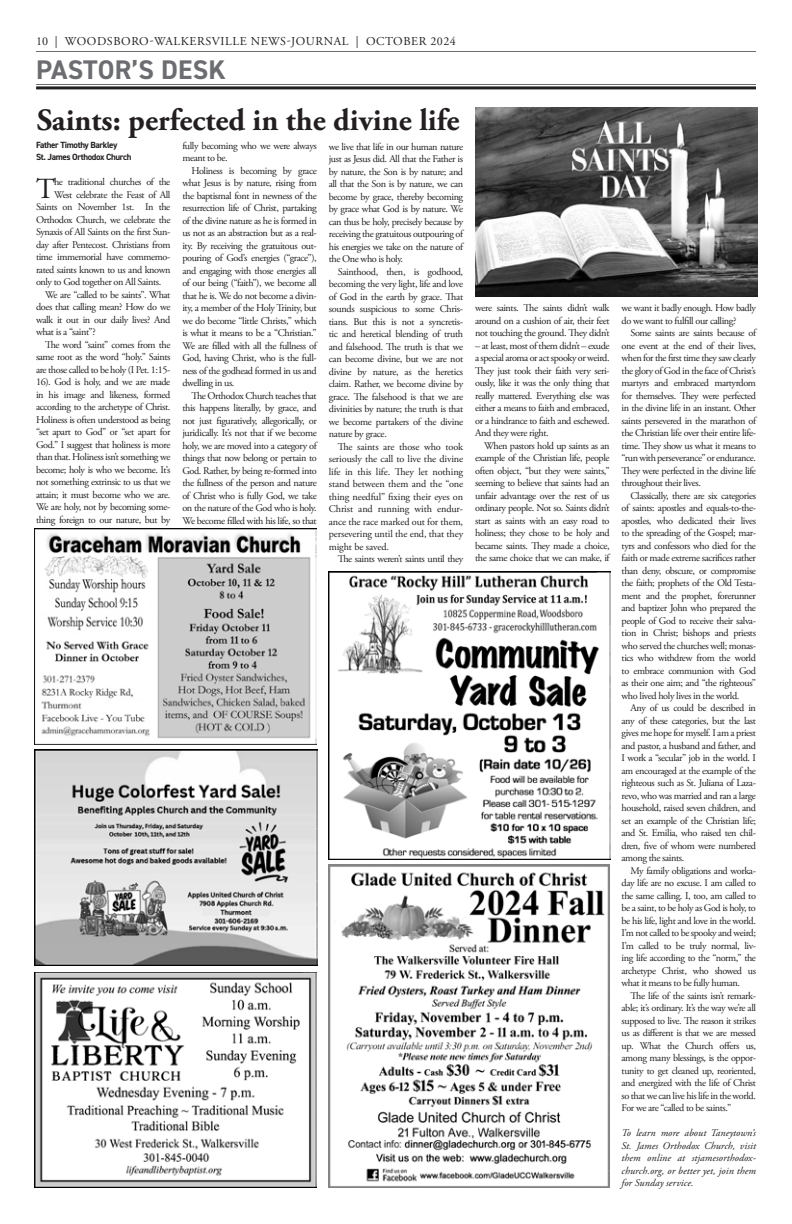
<style>
.page{position:relative;width:792px;height:1224px;background:#fff}
.page>*{position:absolute;margin:0;border:0;box-sizing:border-box;transform-origin:0 0}
.t1{font:700 31px "Adobe Garamond Pro";color:#231f20}
._1st_paragraph{font:29.1px "Adobe Garamond Pro";color:#231f20}
.t2{font:700 27px "DIN2014";letter-spacing:.01em;color:#6c6d70}
.t3{font:12px "Adobe Garamond Pro";letter-spacing:.05em;color:#231f20}
.body{font:10.2px/12.5px "Adobe Garamond Pro";letter-spacing:-.04em;color:#231f20;text-align:justify}
._1st_paragraph-2{font:10.2px "Adobe Garamond Pro";letter-spacing:-.04em;color:#231f20}
.End_of_paragraph{font:italic 10.2px/12.5px "Adobe Garamond Pro";letter-spacing:.01em;color:#231f20;text-align:justify}
.author{font:700 9px/12px "DIN2014";letter-spacing:-.04em;color:#231f20}
</style>
<div class="page">
<hr style="left:36px;top:51px;width:720px;height:1px;background:#6c6d70">
<hr style="left:36px;top:84px;width:720px;height:1px;background:#6c6d70">
<hr style="left:36px;top:86px;width:720px;height:3px;background:#231f20">
<img style="left:35px;top:972px;width:282px;height:215px">
<img style="left:35px;top:750px;width:282px;height:216px">
<img style="left:329px;top:864px;width:281px;height:324px">
<img style="left:329px;top:571px;width:282px;height:288px">
<img style="left:476px;top:108px;width:282px;height:189px">
<img style="left:35px;top:528px;width:282px;height:216px">
<p class="t3" style="left:36px;top:34px;width:421px">10 | WOODSBORO-WALKERSVILLE NEWS-JOURNAL | OCTOBER 2024</p>
<p class="t2" style="left:36px;top:52px;width:191px">PASTOR’S DESK</p>
<p class="t1" style="left:37px;top:102px;width:424px">Saints: perfected in the divine life</p>
<p class="author" style="left:36px;top:139px;width:97px">Father Timothy Barkley<br>St. James Orthodox Church</p>
<p class="_1st_paragraph" style="left:36px;top:171px;width:21px">T</p>
<p class="_1st_paragraph-2" style="left:54px;top:176px;width:118px">he traditional churches of the</p>
<p class="body" style="left:182px;top:140px;width:136px">fully becoming who we were always meant to be.</p>
<p class="body" style="left:182px;top:165px;width:136px;text-indent:9px">Holiness is becoming by grace what Jesus is by nature, rising from the baptismal font in newness of the resurrection life of Christ, partaking of the divine nature as he is formed in us not as an abstraction but as a real&shy;ity. By receiving the gratuitous out&shy;pouring of God’s energies (“grace”), and engaging with those energies all of our being (“faith”), we become all that he is. We do not become a divin&shy;ity, a member of the Holy Trinity, but we do become “little Christs,” which is what it means to be a “Christian.” We are filled with all the fullness of God, having Christ, who is the full&shy;ness of the godhead formed in us and dwelling in us.</p>
<p class="body" style="left:182px;top:390px;width:136px;text-indent:9px">The Orthodox Church teaches that this happens literally, by grace, and not just figuratively, allegorically, or juridically. It’s not that if we become holy, we are moved into a category of things that now belong or pertain to God. Rather, by being re-formed into the fullness of the person and nature of Christ who is fully God, we take on the nature of the God who is holy.<br>We become filled with his life, so that</p>
<p class="body" style="left:329px;top:141px;width:136px">we live that life in our human nature just as Jesus did. All that the Father is by nature, the Son is by nature; and all that the Son is by nature, we can become by grace, thereby becoming by grace what God is by nature. We can thus be holy, precisely because by receiving the gratuitous outpouring of his energies we take on the nature of the One who is holy.</p>
<p class="body" style="left:329px;top:266px;width:136px;text-indent:9px">Sainthood, then, is godhood, becoming the very light, life and love of God in the earth by grace. That sounds suspicious to some Chris&shy;tians. But this is not a syncretis&shy;tic and heretical blending of truth and falsehood. The truth is that we can become divine, but we are not divine by nature, as the heretics claim. Rather, we become divine by grace. The falsehood is that we are divinities by nature; the truth is that we become partakers of the divine nature by grace.</p>
<p class="body" style="left:329px;top:441px;width:136px;text-indent:9px">The saints are those who took seriously the call to live the divine life in this life. They let nothing stand between them and the “one thing needful” fixing their eyes on Christ and running with endur&shy;ance the race marked out for them, persevering until the end, that they might be saved.</p>
<p class="body" style="left:338px;top:553px;width:127px">The saints weren’t saints until they</p>
<p class="_1st_paragraph-2" style="left:54px;top:188px;width:118px">West celebrate the Feast of All</p>
<p class="_1st_paragraph-2" style="left:36px;top:201px;width:136px">Saints on November 1st. In the</p>
<p class="_1st_paragraph-2" style="left:36px;top:213px;width:136px">Orthodox Church, we celebrate the</p>
<p class="_1st_paragraph-2" style="left:36px;top:226px;width:136px">Synaxis of All Saints on the first Sun-</p>
<p class="_1st_paragraph-2" style="left:36px;top:238px;width:136px">day after Pentecost. Christians from</p>
<p class="_1st_paragraph-2" style="left:36px;top:251px;width:136px">time immemorial have commemo-</p>
<p class="_1st_paragraph-2" style="left:36px;top:263px;width:136px">rated saints known to us and known</p>
<p class="_1st_paragraph-2" style="left:36px;top:276px;width:127px">only to God together on All Saints.</p>
<p class="body" style="left:36px;top:289px;width:136px;text-indent:9px">We are “called to be saints”. What does that calling mean? How do we walk it out in our daily lives? And what is a “saint”?</p>
<p class="body" style="left:36px;top:339px;width:136px;text-indent:9px">The word “saint” comes from the same root as the word “holy.” Saints are those called to be holy (I Pet. 1:15- 16). God is holy, and we are made in his image and likeness, formed according to the archetype of Christ.<br>Holiness is often understood as being “set apart to God” or “set apart for God.” I suggest that holiness is more than that. Holiness isn’t something we become; holy is who we become. It’s not something extrinsic to us that we attain; it must become who we are.<br>We are holy, not by becoming some&shy;thing foreign to our nature, but by</p>
<p class="body" style="left:475px;top:302px;width:136px">were saints. The saints didn’t walk around on a cushion of air, their feet not touching the ground. They didn’t</p>
<p class="body" style="left:475px;top:340px;width:136px">– at least, most of them didn’t – exude a special aroma or act spooky or weird.<br>They just took their faith very seri&shy;ously, like it was the only thing that really mattered. Everything else was either a means to faith and embraced, or a hindrance to faith and eschewed.<br>And they were right.</p>
<p class="body" style="left:475px;top:440px;width:136px;text-indent:9px">When pastors hold up saints as an example of the Christian life, people often object, “but they were saints,” seeming to believe that saints had an unfair advantage over the rest of us ordinary people. Not so. Saints didn’t start as saints with an easy road to holiness; they chose to be holy and became saints. They made a choice, the same choice that we can make, if</p>
<p class="body" style="left:622px;top:302px;width:136px">we want it badly enough. How badly do we want to fulfill our calling?</p>
<p class="body" style="left:622px;top:327px;width:136px;text-indent:9px">Some saints are saints because of one event at the end of their lives, when for the first time they saw clearly the glory of God in the face of Christ’s martyrs and embraced martyrdom for themselves. They were perfected in the divine life in an instant. Other saints persevered in the marathon of the Christian life over their entire life&shy;time. They show us what it means to “run with perseverance” or endurance.<br>They were perfected in the divine life throughout their lives.</p>
<p class="body" style="left:622px;top:490px;width:136px;text-indent:9px">Classically, there are six categories of saints: apostles and equals-to-the&shy;apostles, who dedicated their lives to the spreading of the Gospel; mar&shy;tyrs and confessors who died for the faith or made extreme sacrifices rather than deny, obscure, or compromise the faith; prophets of the Old Testa&shy;ment and the prophet, forerunner and baptizer John who prepared the people of God to receive their salva&shy;tion in Christ; bishops and priests who served the churches well; monas&shy;tics who withdrew from the world to embrace communion with God as their one aim; and “the righteous” who lived holy lives in the world.</p>
<p class="body" style="left:622px;top:702px;width:136px;text-indent:9px">Any of us could be described in any of these categories, but the last gives me hope for myself. I am a priest and pastor, a husband and father, and I work a “secular” job in the world. I am encouraged at the example of the righteous such as St. Juliana of Laza&shy;revo, who was married and ran a large household, raised seven children, and set an example of the Christian life; and St. Emilia, who raised ten chil&shy;dren, five of whom were numbered among the saints.</p>
<p class="body" style="left:622px;top:865px;width:136px;text-indent:9px">My family obligations and worka&shy;day life are no excuse. I am called to the same calling. I, too, am called to be a saint, to be holy as God is holy, to be his life, light and love in the world.<br>I’m not called to be spooky and weird; I’m called to be truly normal, liv&shy;ing life according to the “norm,” the archetype Christ, who showed us what it means to be fully human.</p>
<p class="body" style="left:622px;top:990px;width:136px;text-indent:9px">The life of the saints isn’t remark&shy;able; it’s ordinary. It’s the way we’re all supposed to live. The reason it strikes us as different is that we are messed up. What the Church offers us, among many blessings, is the oppor&shy;tunity to get cleaned up, reoriented, and energized with the life of Christ so that we can live his life in the world.<br>For we are “called to be saints.”</p>
<p class="End_of_paragraph" style="left:622px;top:1127px;width:136px">To learn more about Taneytown’s St. James Orthodox Church, visit them online at stjamesorthodox&shy;church.org, or better yet, join them for Sunday service.</p>
</div>
